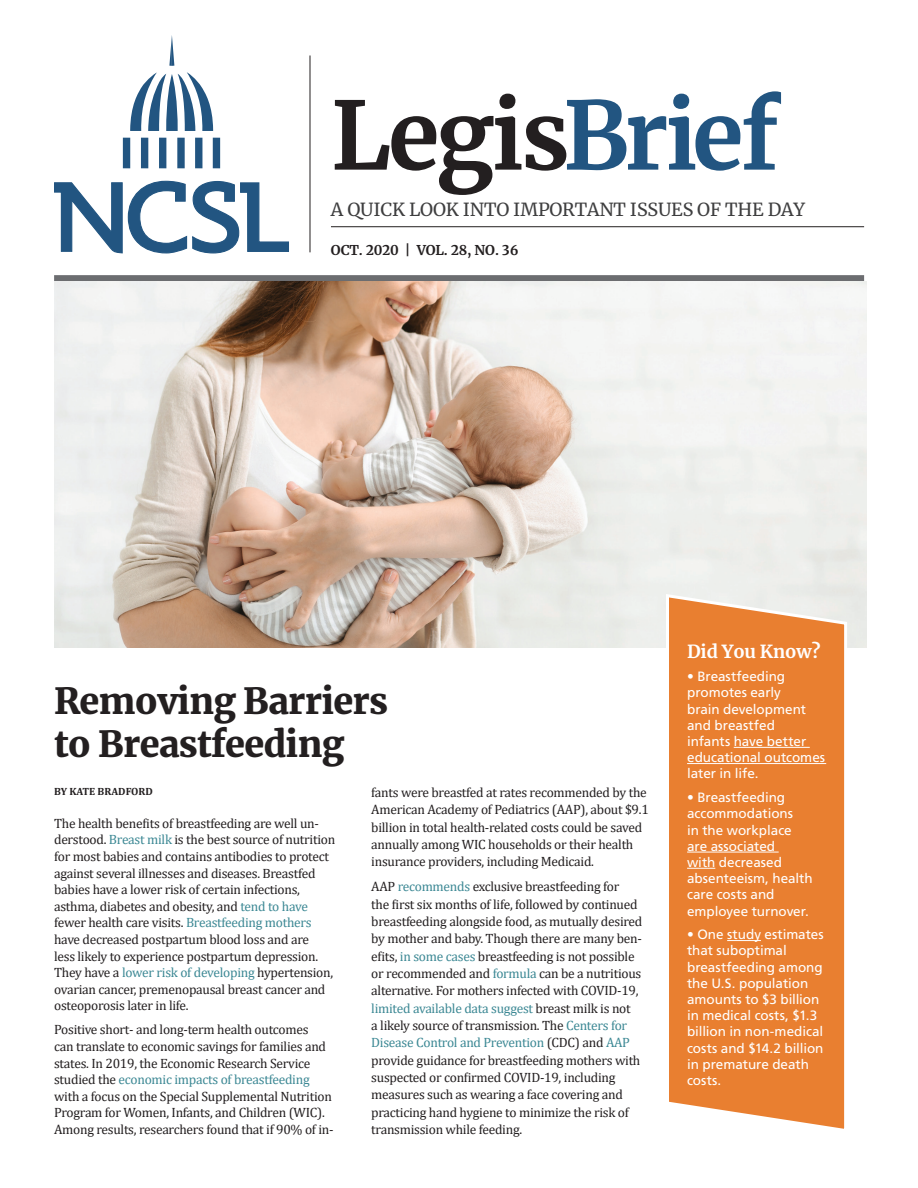
<style>
.page{position:relative;width:918px;height:1188px;background:#fff}
.page>*{position:absolute;margin:0;border:0;box-sizing:border-box;transform-origin:0 0}
.t1{font:700 93.9px "Merriweather";letter-spacing:-.03em;color:#231f20}
.t2{font:900 36px/43.2px "Merriweather";letter-spacing:-.02em;color:#231f20}
.t3{font:18px "Merriweather";letter-spacing:-.01em;color:#3e3e3f}
.t4{font:700 18px "Merriweather";letter-spacing:-.01em;color:#fff}
.t5{font:13.5px/17.4px "Cambria";letter-spacing:-.02em;color:#231f20}
.t6{font:13.5px/16.2px "Frutiger LT Std";letter-spacing:-.005em;color:#fff}
.t7{font:700 13.5px "Merriweather";letter-spacing:-.01em;color:#231f20}
.t8{font:700 10.5px "Cambria";color:#231f20}
.s1{color:#225581}
.s2{color:#3c8894}
</style>
<div class="page">
<div style="left:54px;top:275px;width:810px;height:6px;background:#6c6d70"></div>
<hr style="left:331px;top:226px;width:533px;height:1px;background:#231f20">
<hr style="left:310px;top:56px;width:1px;height:196px;background:#231f20">
<svg style="left:54px;top:180px;width:235px;height:74px"></svg>
<svg style="left:169px;top:35px;width:5px;height:31px"></svg>
<svg style="left:130px;top:72px;width:83px;height:59px"></svg>
<div style="left:195px;top:138px;width:7px;height:30px;background:#225581"></div>
<div style="left:213px;top:138px;width:7px;height:30px;background:#225581"></div>
<div style="left:177px;top:138px;width:8px;height:30px;background:#225581"></div>
<div style="left:159px;top:138px;width:7px;height:30px;background:#225581"></div>
<div style="left:141px;top:138px;width:7px;height:30px;background:#225581"></div>
<div style="left:123px;top:138px;width:7px;height:30px;background:#225581"></div>
<img style="left:54px;top:281px;width:813px;height:367px">
<svg style="left:664px;top:592px;width:185px;height:537px;background:#ea8c46"></svg>
<hr style="left:734px;top:747px;width:76px;height:1px;background:#fff">
<hr style="left:687px;top:763px;width:139px;height:1px;background:#fff">
<hr style="left:687px;top:852px;width:92px;height:1px;background:#fff">
<svg style="left:687px;top:868px;width:28px;height:1px"></svg>
<hr style="left:727px;top:940px;width:34px;height:1px;background:#fff">
<h1 class="t1" style="left:331px;top:70px;width:450px">Legis<span class="s1">Brief</span></h1>
<h3 class="t3" style="left:331px;top:197px;width:476px">A QUICK LOOK INTO IMPORTANT ISSUES OF THE DAY</h3>
<p class="t7" style="left:331px;top:241px;width:189px">OCT. 2020 | VOL. 28, NO. 36</p>
<h2 class="t2" style="left:54px;top:678px;width:336px">Removing Barriers to Breastfeeding</h2>
<p class="t8" style="left:54px;top:784px;width:100px">BY KATE BRADFORD</p>
<p class="t5" style="left:54px;top:815px;width:283px;line-height:16.6px">The health benefits of breastfeeding are well un&shy;derstood. <span class="s2">Breast milk</span> is the best source of nutrition for most babies and contains antibodies to protect against several illnesses and diseases. Breastfed babies have a lower risk of certain infections, asthma, diabetes and obesity, and <span class="s2">tend to have </span>fewer health care visits. <span class="s2">Breastfeeding mothers </span>have decreased postpartum blood loss and are<br>less likely to experience postpartum depression.<br>They have a <span class="s2">lower risk of developing</span> hypertension, ovarian cancer, premenopausal breast cancer and osteoporosis later in life.</p>
<p class="t5" style="left:54px;top:1021px;width:281px;line-height:16.6px">Positive short- and long-term health outcomes<br>can translate to economic savings for families and states. In 2019, the Economic Research Service studied the <span class="s2">economic impacts of breastfeeding </span>with a focus on the Special Supplemental Nutrition Program for Women, Infants, and Children (WIC).<br>Among results, researchers found that if 90% of in-</p>
<p class="t5" style="left:371px;top:784px;width:279px">fants were breastfed at rates recommended by the American Academy of Pediatrics (AAP), about $9.1 billion in total health-related costs could be saved annually among WIC households or their health insurance providers, including Medicaid.</p>
<p class="t5" style="left:371px;top:878px;width:273px">AAP <span class="s2">recommends</span> exclusive breastfeeding for<br>the first six months of life, followed by continued breastfeeding alongside food, as mutually desired by mother and baby. Though there are many ben&shy;efits, <span class="s2">in some cases</span> breastfeeding is not possible or recommended and <span class="s2">formula</span> can be a nutritious alternative. For mothers infected with COVID-19, <span class="s2">limited available data suggest</span> breast milk is not<br>a likely source of transmission. The <span class="s2">Centers for Disease Control and Prevention</span> (CDC) and <span class="s2">AAP </span>provide guidance for breastfeeding mothers with suspected or confirmed COVID-19, including measures such as wearing a face covering and practicing hand hygiene to minimize the risk of transmission while feeding.</p>
<h3 class="t4" style="left:687px;top:639px;width:135px">Did You Know?</h3>
<p class="t6" style="left:687px;top:668px;width:140px">• Breastfeeding promotes early<br>brain development and breastfed<br>infants have better educational outcomes later in life.</p>
<p class="t6" style="left:687px;top:789px;width:127px">• Breastfeeding accommodations<br>in the workplace are associated<br>with decreased absenteeism, health care costs and employee turnover.</p>
<p class="t6" style="left:687px;top:926px;width:138px">• One study estimates that suboptimal breastfeeding among the U.S. population amounts to $3 billion in medical costs, $1.3 billion in non-medical costs and $14.2 billion in premature death costs.</p>
</div>
